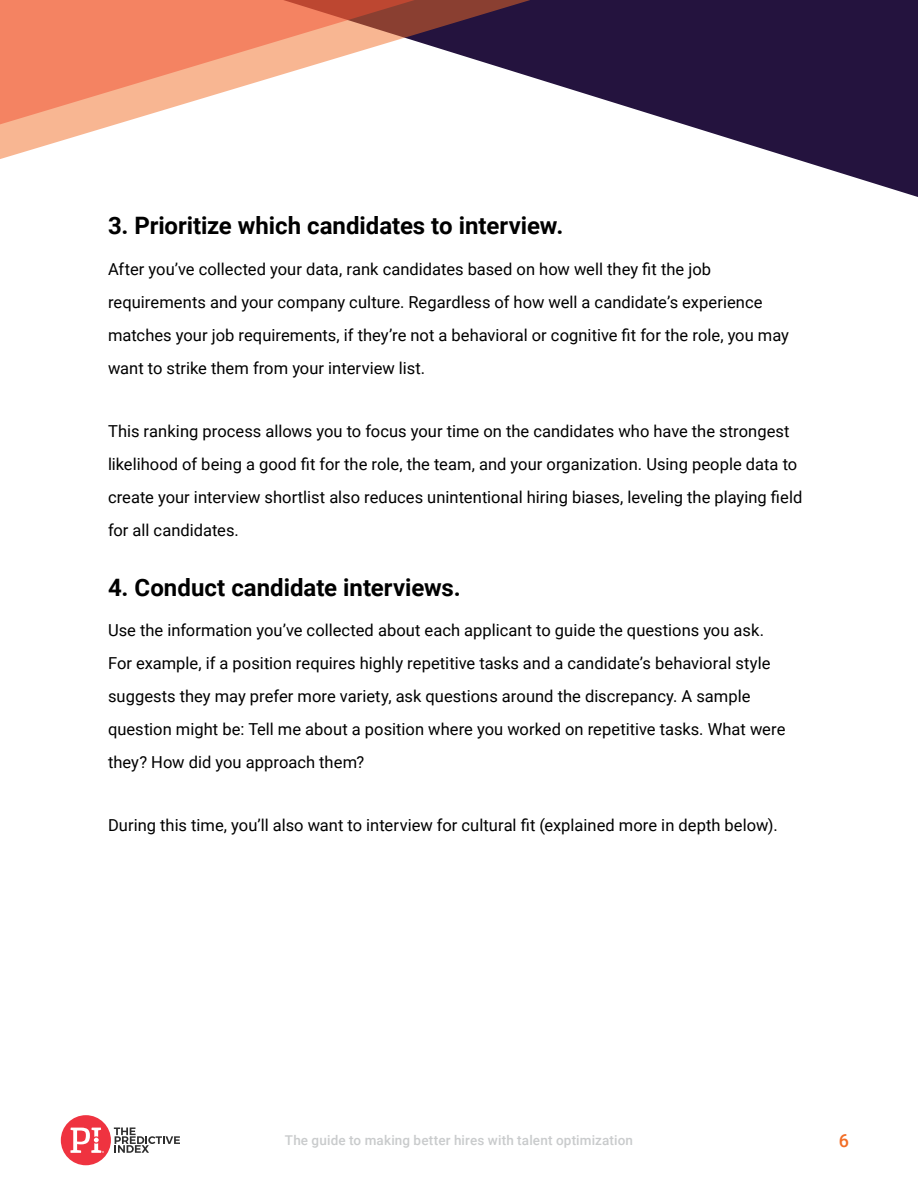
<style>
.page{position:relative;width:918px;height:1188px;background:#fff}
.page>*{position:absolute;margin:0;border:0;box-sizing:border-box;transform-origin:0 0}
.Header_3{font:700 24px "Roboto";color:#000}
.t1{font:500 18px "Roboto";color:#f26d25}
.Body{font:16.5px/33px "Roboto";color:#000}
.t2{font:500 13.5px "Roboto";letter-spacing:.01em;color:#c9cbcc}
</style>
<div class="page">
<div style="left:61px;top:1115px;width:50px;height:50px;background:#ef3340;border-radius:50%"></div>
<svg style="left:114px;top:1128px;width:66px;height:25px"></svg>
<svg style="left:70px;top:1128px;width:34px;height:25px"></svg>
<svg style="left:0;top:0;width:918px;height:197px"></svg>
<p class="Header_3" style="left:108px;top:209px;width:457px">3. Prioritize which candidates to interview.</p>
<p class="Body" style="left:108px;top:252px;width:682px">After you’ve collected your data, rank candidates based on how well they fit the job requirements and your company culture. Regardless of how well a candidate’s experience matches your job requirements, if they’re not a behavioral or cognitive fit for the role, you may want to strike them from your interview list.</p>
<p class="Body" style="left:108px;top:414px;width:696px">This ranking process allows you to focus your time on the candidates who have the strongest likelihood of being a good fit for the role, the team, and your organization. Using people data to create your interview shortlist also reduces unintentional hiring biases, leveling the playing field for all candidates.</p>
<p class="Header_3" style="left:108px;top:570px;width:354px">4. Conduct candidate interviews.</p>
<p class="Body" style="left:108px;top:613px;width:679px">Use the information you’ve collected about each applicant to guide the questions you ask.<br>For example, if a position requires highly repetitive tasks and a candidate’s behavioral style suggests they may prefer more variety, ask questions around the discrepancy. A sample question might be: Tell me about a position where you worked on repetitive tasks. What were they? How did you approach them?</p>
<p class="Body" style="left:108px;top:808px;width:671px">During this time, you’ll also want to interview for cultural fit (explained more in depth below).</p>
<p class="t2" style="left:285px;top:1131px;width:350px">The guide to making better hires with talent optimization</p>
<p class="t1" style="left:839px;top:1128px;width:12px">6</p>
</div>
